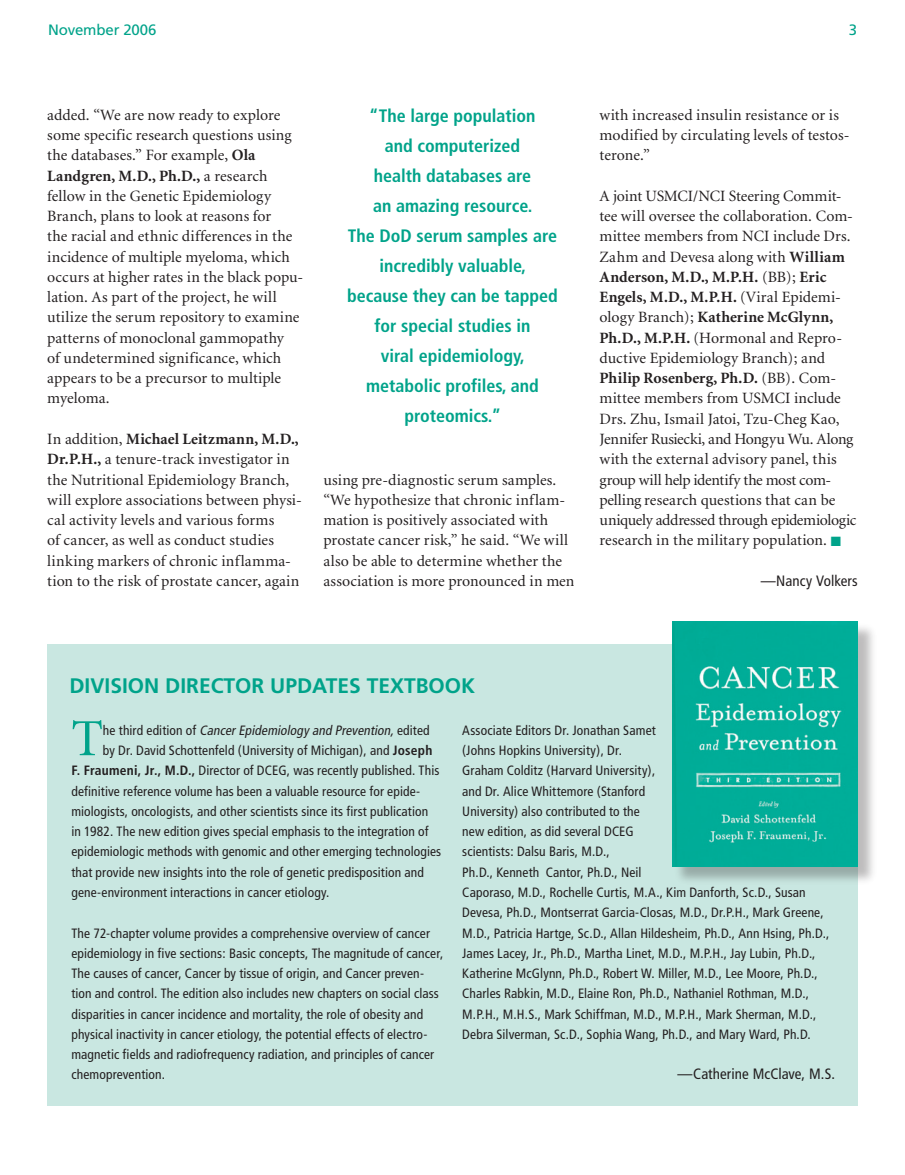
<style>
.page{position:relative;width:905px;height:1175px;background:#fff}
.page>*{position:absolute;margin:0;border:0;box-sizing:border-box;transform-origin:0 0}
.t1{font:52.05px "Minion";color:#00a38a}
.t2{font:700 21px "Frutiger";color:#00a38a}
.t3{font:700 condensed 18px/30px "Frutiger";color:#00a38a;text-align:center}
.t4{font:15.75px/20.2px "Minion";letter-spacing:.005em;color:#231f20}
.t5{font:condensed 15px "Frutiger";letter-spacing:.005em;color:#231f20}
.t6{font:15px "Frutiger";letter-spacing:-.01em;color:#00a38a}
.t7{font:condensed 13.5px/20.2px "Frutiger";letter-spacing:.01em;color:#231f20}
.t8{font:italic condensed 13.5px "Frutiger";color:#231f20}
.s1{font-weight:700}
.s2{color:#00a38a}
.s3{font-style:normal}
</style>
<div class="page">
<div style="left:47px;top:644px;width:810px;height:462px;background:#c9e7e1"></div>
<div style="left:673px;top:622px;width:204px;height:264px;background:#231f20;opacity:.3"></div>
<img style="left:672px;top:621px;width:185px;height:245px">
<p class="t6" style="left:48px;top:21px;width:110px">November 2006</p>
<p class="t4" style="left:47px;top:105px;width:257px">added. “We are now ready to explore some specific research questions using the databases.” For example, <span class="s1">Ola Landgren, M.D., Ph.D.,</span> a research fellow in the Genetic Epidemiology Branch, plans to look at reasons for<br>the racial and ethnic differences in the incidence of multiple myeloma, which occurs at higher rates in the black popu&shy;lation. As part of the project, he will utilize the serum repository to examine patterns of monoclonal gammopathy<br>of undetermined significance, which appears to be a precursor to multiple myeloma.</p>
<p class="t4" style="left:47px;top:429px;width:256px">In addition, <span class="s1">Michael Leitzmann, M.D., Dr.P.H.,</span> a tenure-track investigator in the Nutritional Epidemiology Branch, will explore associations between physi&shy;cal activity levels and various forms<br>of cancer, as well as conduct studies linking markers of chronic inflamma&shy;tion to the risk of prostate cancer, again</p>
<p class="t3" style="left:347px;top:100px;width:212px">“The large population<br>and computerized<br>health databases are<br>an amazing resource.<br>The DoD serum samples are incredibly valuable, because they can be tapped for special studies in<br>viral epidemiology, metabolic profiles, and proteomics.”</p>
<p class="t4" style="left:323px;top:470px;width:253px">using pre-diagnostic serum samples. “We hypothesize that chronic inflam&shy;mation is positively associated with prostate cancer risk,” he said. “We will also be able to determine whether the association is more pronounced in men</p>
<p class="t4" style="left:599px;top:105px;width:251px">with increased insulin resistance or is modified by circulating levels of testos&shy;terone.”</p>
<p class="t4" style="left:599px;top:186px;width:258px">A joint USMCI/NCI Steering Commit&shy;tee will oversee the collaboration. Com&shy;mittee members from NCI include Drs.<br>Zahm and Devesa along with <span class="s1">William Anderson, M.D., M.P.H.</span> (BB); <span class="s1">Eric Engels, M.D., M.P.H.</span> (Viral Epidemi&shy;ology Branch); <span class="s1">Katherine McGlynn, Ph.D., M.P.H.</span> (Hormonal and Repro&shy;ductive Epidemiology Branch); and <span class="s1">Philip Rosenberg, Ph.D.</span> (BB). Com&shy;mittee members from USMCI include Drs. Zhu, Ismail Jatoi, Tzu-Cheg Kao, Jennifer Rusiecki, and Hongyu Wu. Along with the external advisory panel, this group will help identify the most com&shy;pelling research questions that can be uniquely addressed through epidemiologic research in the military population. <span class="s2">■</span></p>
<p class="t5" style="left:760px;top:572px;width:98px">—Nancy Volkers</p>
<h2 class="t2" style="left:69px;top:673px;width:407px">DIVISION DIRECTOR UPDATES TEXTBOOK</h2>
<h1 class="t1" style="left:71px;top:713px;width:33px">T</h1>
<p class="t8" style="left:103px;top:722px;width:328px"><span class="s3">h e t h i r d e d i t i o n o f</span> CancerEpidemiology and Prevention,<span class="s3">e d i t e d</span></p>
<p class="t7" style="left:462px;top:720px;width:368px">Associate Editors Dr. Jonathan Samet<br>(Johns Hopkins University), Dr.<br>Graham Colditz (Harvard University),<br>and Dr. Alice Whittemore (Stanford<br>University) also contributed to the<br>new edition, as did several DCEG<br>scientists: Dalsu Baris, M.D.,<br>Ph.D., Kenneth Cantor, Ph.D., Neil<br>Caporaso, M.D., Rochelle Curtis, M.A., Kim Danforth, Sc.D., Susan Devesa, Ph.D., Montserrat Garcia-Closas, M.D., Dr.P.H., Mark Greene, M.D., Patricia Hartge, Sc.D., Allan Hildesheim, Ph.D., Ann Hsing, Ph.D., James Lacey, Jr., Ph.D., Martha Linet, M.D., M.P.H., Jay Lubin, Ph.D., Katherine McGlynn, Ph.D., Robert W. Miller, M.D., Lee Moore, Ph.D., Charles Rabkin, M.D., Elaine Ron, Ph.D., Nathaniel Rothman, M.D., M.P.H., M.H.S., Mark Schiffman, M.D., M.P.H., Mark Sherman, M.D., Debra Silverman, Sc.D., Sophia Wang, Ph.D., and Mary Ward, Ph.D.</p>
<p class="t5" style="left:677px;top:1065px;width:159px">—Catherine McClave, M.S.</p>
<p class="t7" style="left:103px;top:740px;width:331px">by Dr. David Schottenfeld (University of Michigan), and <span class="s1">Joseph</span></p>
<p class="t7" style="left:71px;top:760px;width:369px"><span class="s1">F. Fraumeni, Jr., M.D.,</span> Director of DCEG, was recently published. This</p>
<p class="t7" style="left:71px;top:781px;width:350px">definitive reference volume has been a valuable resource for epide-</p>
<p class="t7" style="left:71px;top:801px;width:358px">miologists, oncologists, and other scientists since its first publication</p>
<p class="t7" style="left:71px;top:821px;width:358px">in 1982. The new edition gives special emphasis to the integration of</p>
<p class="t7" style="left:71px;top:841px;width:371px">epidemiologic methods with genomic and other emerging technologies</p>
<p class="t7" style="left:71px;top:862px;width:354px">that provide new insights into the role of genetic predisposition and</p>
<p class="t7" style="left:71px;top:882px;width:260px">gene-environment interactions in cancer etiology.</p>
<p class="t7" style="left:71px;top:922px;width:373px">The 72-chapter volume provides a comprehensive overview of cancer epidemiology in five sections: Basic concepts, The magnitude of cancer, The causes of cancer, Cancer by tissue of origin, and Cancer preven&shy;tion and control. The edition also includes new chapters on social class disparities in cancer incidence and mortality, the role of obesity and physical inactivity in cancer etiology, the potential effects of electro&shy;magnetic fields and radiofrequency radiation, and principles of cancer chemoprevention.</p>
</div>
